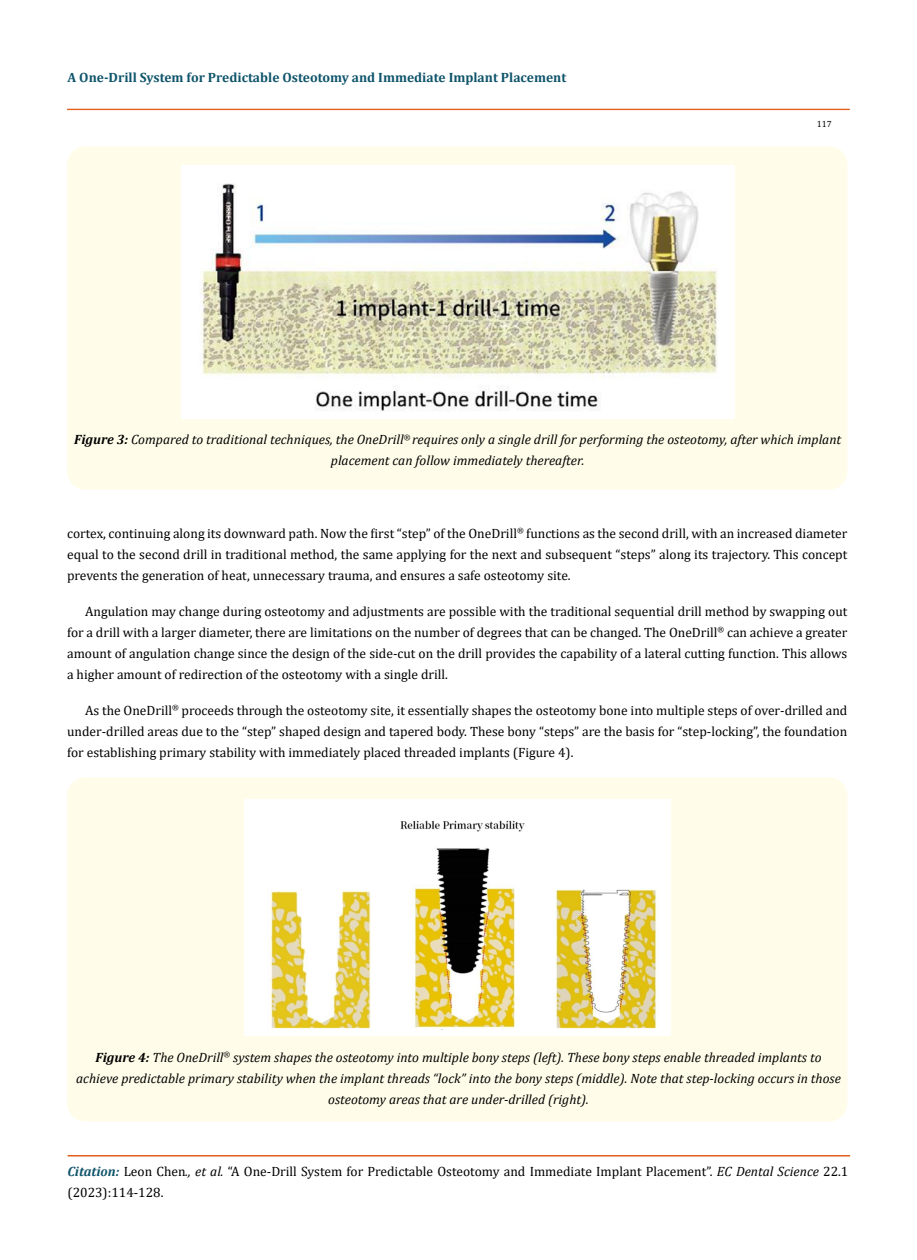
<style>
.page{position:relative;width:917px;height:1260px;background:#fff}
.page>*{position:absolute;margin:0;border:0;box-sizing:border-box;transform-origin:0 0}
.t1{font:13.5px/21px "Cambria";color:#000;text-align:justify}
.t2{font:italic 13.5px/21px "Cambria";color:#000;text-align:center}
.t3{font:700 13.5px "Cambria";color:#0e546a}
.t4{font:9px "Cambria";color:#000}
.s1{font-weight:700}
.s2{font-weight:700;font-style:italic;color:#0e546a}
.s3{font-style:italic}
</style>
<div class="page">
<div style="left:67px;top:109px;width:782px;height:1px;border:1px solid #e05d1a"></div>
<hr style="left:68px;top:1156px;width:781px;height:1px;background:#e05d1a">
<div style="left:68px;top:1155px;width:781px;height:1px;border:1px solid #e05d1a"></div>
<div style="left:67px;top:777px;width:780px;height:344px;background:#fffde9;border-radius:18px"></div>
<img style="left:244px;top:800px;width:426px;height:236px">
<div style="left:67px;top:147px;width:780px;height:343px;background:#fffde9;border-radius:18px"></div>
<img style="left:181px;top:165px;width:553px;height:253px">
<p class="t3" style="left:68px;top:68px;width:500px">A One-Drill System for Predictable Osteotomy and Immediate Implant Placement</p>
<p class="t4" style="left:816px;top:118px;width:16px">117</p>
<p class="t2" style="left:74px;top:429px;width:768px"><span class="s1">Figure 3:</span> Compared to traditional techniques, the OneDrill<sup>®</sup> requires only a single drill for performing the osteotomy, after which implant placement can follow immediately thereafter.</p>
<p class="t1" style="left:67px;top:523px;width:781px">cortex, continuing along its downward path. Now the first “step” of the OneDrill<sup>®</sup> functions as the second drill, with an increased diameter equal to the second drill in traditional method, the same applying for the next and subsequent “steps” along its trajectory. This concept prevents the generation of heat, unnecessary trauma, and ensures a safe osteotomy site.</p>
<p class="t1" style="left:67px;top:601px;width:781px;text-indent:18px">Angulation may change during osteotomy and adjustments are possible with the traditional sequential drill method by swapping out for a drill with a larger diameter, there are limitations on the number of degrees that can be changed. The OneDrill<sup>®</sup> can achieve a greater amount of angulation change since the design of the side-cut on the drill provides the capability of a lateral cutting function. This allows a higher amount of redirection of the osteotomy with a single drill.</p>
<p class="t1" style="left:67px;top:700px;width:781px;text-indent:18px">As the OneDrill<sup>®</sup> proceeds through the osteotomy site, it essentially shapes the osteotomy bone into multiple steps of over-drilled and under-drilled areas due to the “step” shaped design and tapered body. These bony “steps” are the basis for “step-locking”, the foundation for establishing primary stability with immediately placed threaded implants (Figure 4).</p>
<p class="t2" style="left:76px;top:1046px;width:766px"><span class="s1">Figure 4:</span> The OneDrill<sup>®</sup> system shapes the osteotomy into multiple bony steps (left). These bony steps enable threaded implants to achieve predictable primary stability when the implant threads “lock” into the bony steps (middle). Note that step-locking occurs in those osteotomy areas that are under-drilled (right).</p>
<p class="t1" style="left:68px;top:1161px;width:782px"><span class="s2">Citation:</span> Leon Chen<span class="s3">., et al.</span> “A One-Drill System for Predictable Osteotomy and Immediate Implant Placement”. <span class="s3">EC Dental Science</span> 22.1 (2023):114-128.</p>
</div>
